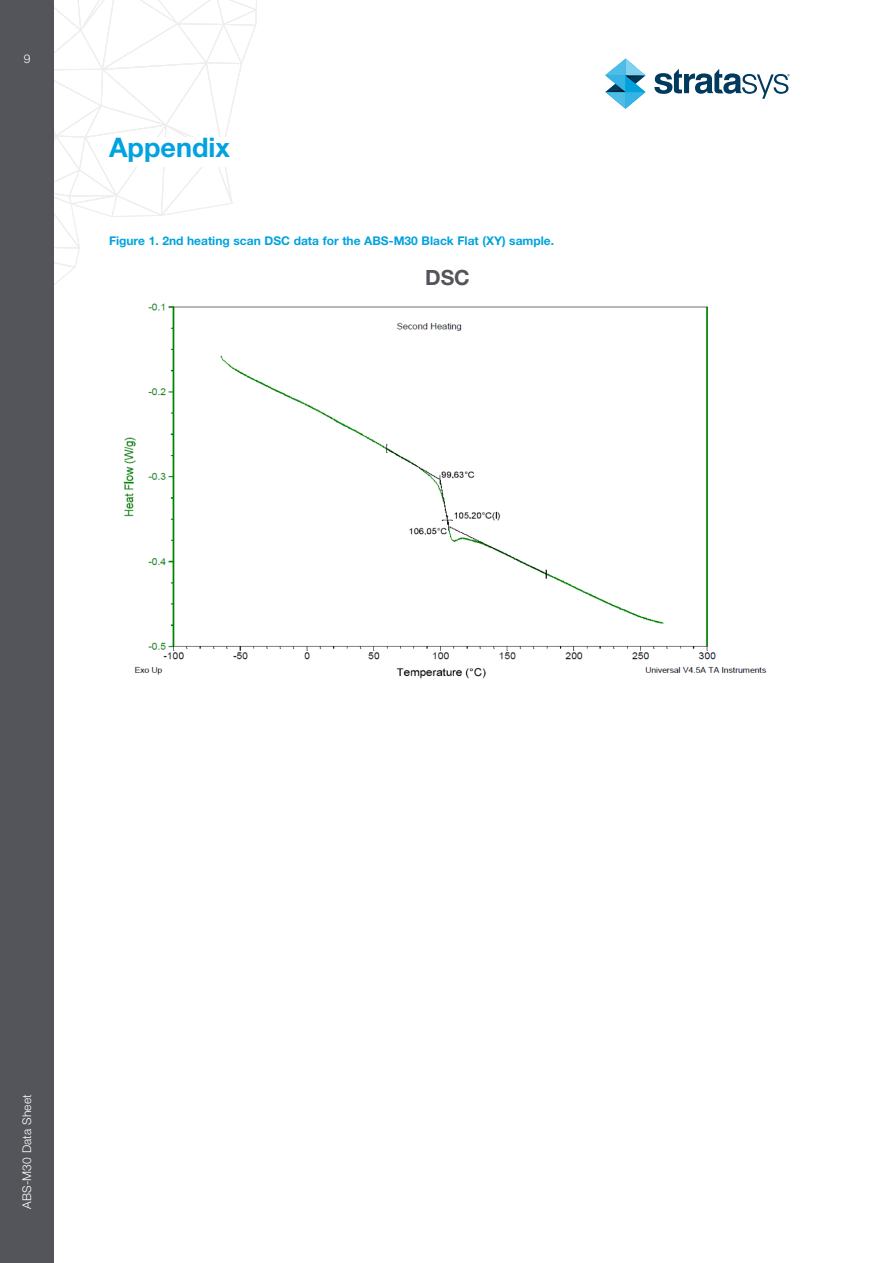
<style>
.page{position:relative;width:893px;height:1263px;background:#fff}
.page>*{position:absolute;margin:0;border:0;box-sizing:border-box;transform-origin:0 0}
.t1{font:700 27px "Helvetica Neue LT Std";color:#00a2df}
.t2{font:700 21px "Helvetica Neue LT Std";color:#54555a}
.t3{font:700 12px "Helvetica Neue LT Std";color:#00a2df}
.t4{font:300 12px "Helvetica Neue LT Std";letter-spacing:.015em;color:#fff}
</style>
<div class="page">
<svg style="left:54px;top:0;width:203px;height:285px"></svg>
<div style="left:0;top:0;width:54px;height:1263px;background:#54555a"></div>
<svg style="left:605px;top:59px;width:40px;height:50px"></svg>
<svg style="left:654px;top:69px;width:136px;height:30px"></svg>
<div style="left:109px;top:137px;width:396px;height:30px;background:#fff"></div>
<img style="left:123px;top:303px;width:644px;height:376px">
<p class="t4" style="left:24px;top:51px;width:8px">9</p>
<h1 class="t1" style="left:109px;top:130px;width:122px">Appendix</h1>
<p class="t3" style="left:109px;top:233px;width:447px">Figure 1. 2nd heating scan DSC data for the ABS-M30 Black Flat (XY) sample.</p>
<h2 class="t2" style="left:425px;top:265px;width:46px">DSC</h2>
<p class="t4" style="left:20px;top:1209px;width:116px;rotate:-90deg">ABS-M30 Data Sheet</p>
</div>
